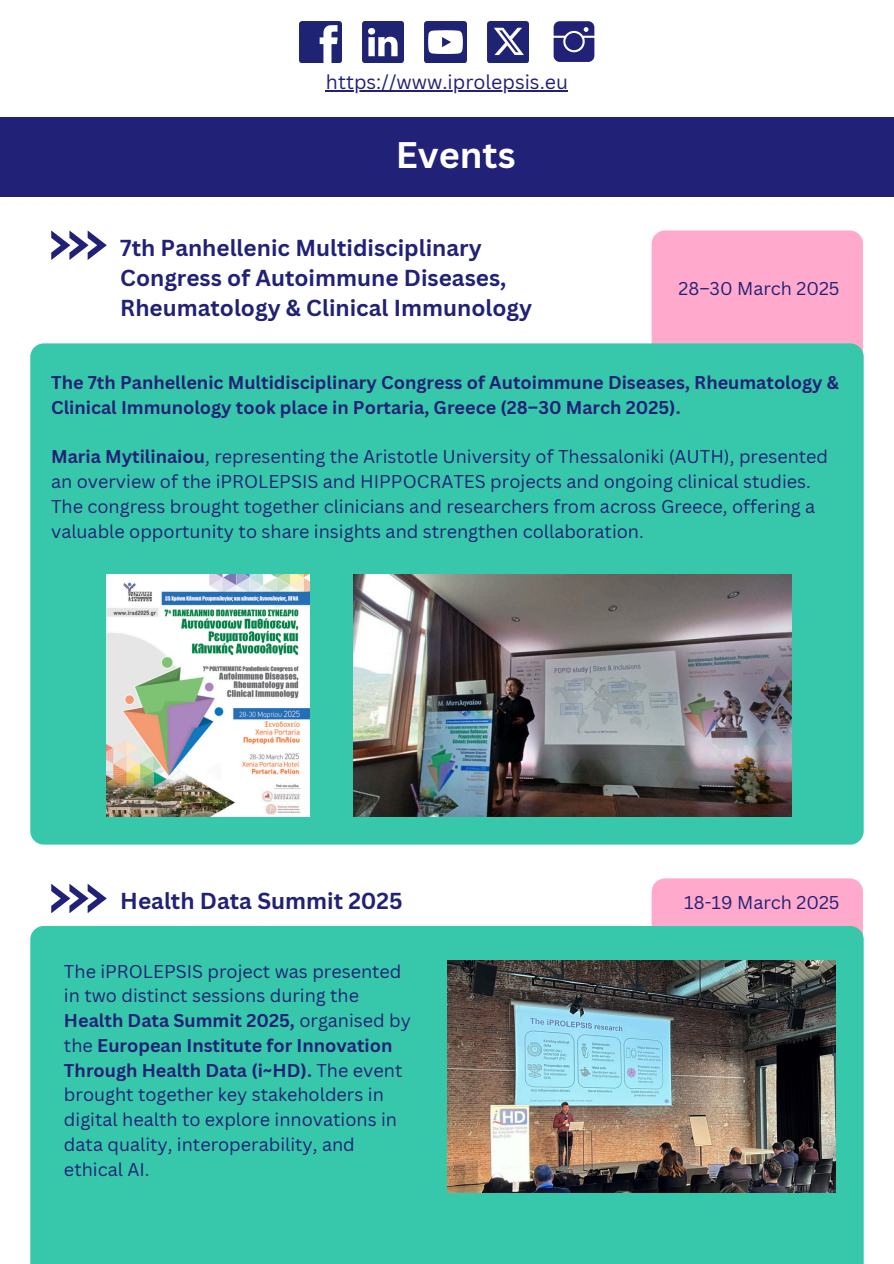
<style>
.page{position:relative;width:894px;height:1264px;background:#fff}
.page>*{position:absolute;margin:0;border:0;box-sizing:border-box;transform-origin:0 0}
.t1{font:700 36px "Canva Sans";color:#fff}
.t2{font:700 22.5px/30.5px "Canva Sans";color:#212177}
.t3{font:19.5px "Canva Sans";color:#212177}
.t4{font:18px/24.8px "Canva Sans";color:#212177}
.t5{font:700 18px/24.8px "Canva Sans";color:#212177}
.s1{font-weight:700}
</style>
<div class="page">
<div style="left:0;top:117px;width:893px;height:79px;background:#212178"></div>
<div style="left:651px;top:230px;width:211px;height:211px;background:#fac;border-radius:14px"></div>
<div style="left:30px;top:343px;width:833px;height:501px;background:#37c8ab;border-radius:14px"></div>
<svg style="left:51px;top:230px;width:56px;height:30px"></svg>
<img style="left:299px;top:21px;width:42px;height:42px">
<img style="left:362px;top:21px;width:41px;height:42px">
<img style="left:424px;top:21px;width:42px;height:42px">
<img style="left:487px;top:21px;width:41px;height:42px">
<svg style="left:553px;top:21px;width:41px;height:41px;background:#42428c"></svg>
<img style="left:353px;top:574px;width:438px;height:242px">
<img style="left:107px;top:574px;width:202px;height:242px">
<div style="left:651px;top:878px;width:211px;height:74px;background:#fac;border-radius:14px"></div>
<div style="left:30px;top:926px;width:833px;height:337px;background:#37c8ab"></div>
<svg style="left:51px;top:883px;width:56px;height:30px"></svg>
<img style="left:447px;top:960px;width:388px;height:232px">
<hr style="left:326px;top:90px;width:242px;height:1px;background:#212177">
<h2 class="t3" style="left:326px;top:68px;width:243px">https://www.iprolepsis.eu</h2>
<p class="t1" style="left:396px;top:129px;width:121px">Events</p>
<p class="t2" style="left:120px;top:231px;width:413px">7th Panhellenic Multidisciplinary<br>Congress of Autoimmune Diseases,<br>Rheumatology &amp; Clinical Immunology</p>
<h3 class="t4" style="left:678px;top:275px;width:162px">28–30 March 2025</h3>
<p class="t5" style="left:51px;top:370px;width:789px">The 7th Panhellenic Multidisciplinary Congress of Autoimmune Diseases, Rheumatology &amp;<br>Clinical Immunology took place in Portaria, Greece (28–30 March 2025).</p>
<p class="t4" style="left:51px;top:444px;width:778px"><span class="s1">Maria Mytilinaiou</span>, representing the Aristotle University of Thessaloniki (AUTH), presented an overview of the iPROLEPSIS and HIPPOCRATES projects and ongoing clinical studies.<br>The congress brought together clinicians and researchers from across Greece, offering a valuable opportunity to share insights and strengthen collaboration.</p>
<p class="t2" style="left:120px;top:884px;width:284px">Health Data Summit 2025</p>
<p class="t4" style="left:684px;top:890px;width:157px">18-19 March 2025</p>
<p class="t4" style="left:64px;top:958px;width:348px">The iPROLEPSIS project was presented in two distinct sessions during the <span class="s1">Health Data Summit 2025,</span> organised by the <span class="s1">European Institute for Innovation Through Health Data (i~HD).</span> The event brought together key stakeholders in digital health to explore innovations in data quality, interoperability, and ethical AI.</p>
</div>
